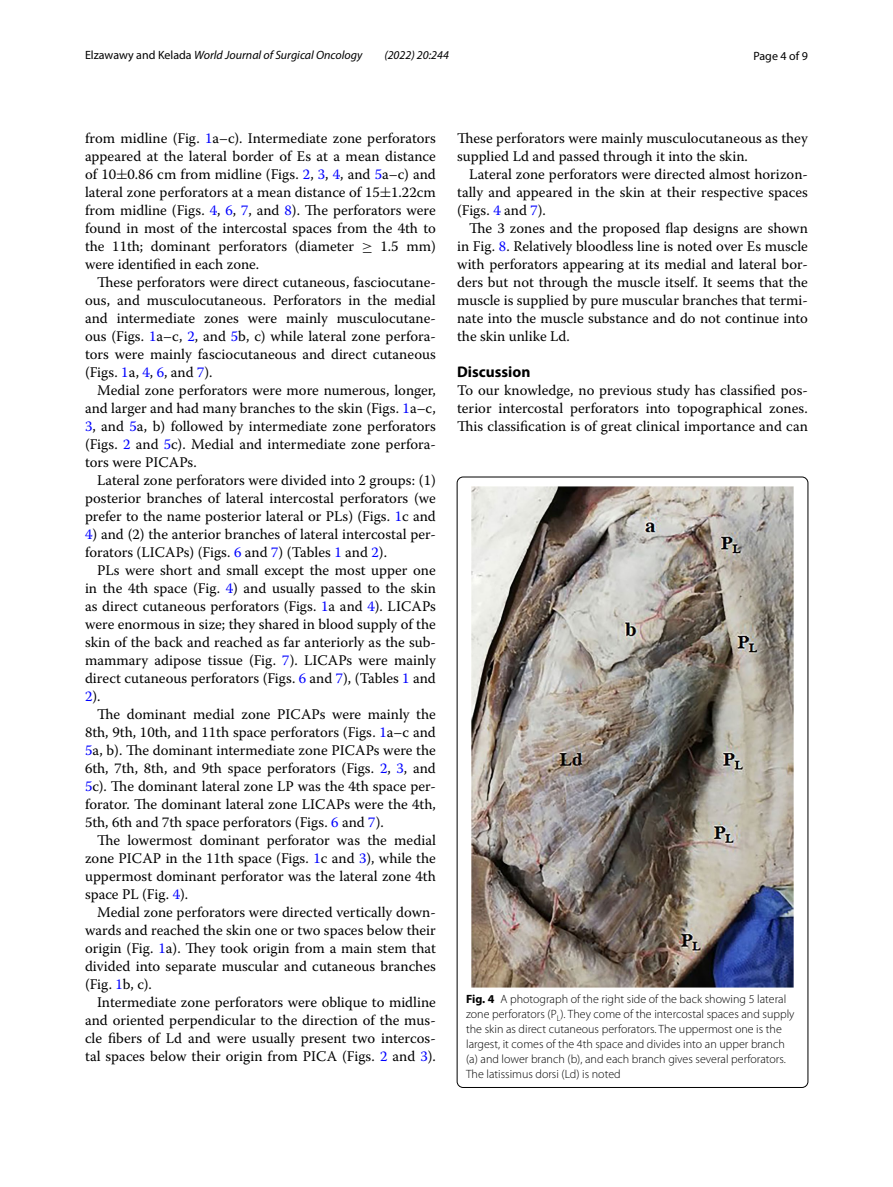
<style>
.page{position:relative;width:893px;height:1187px;background:#fff}
.page>*{position:absolute;margin:0;border:0;box-sizing:border-box;transform-origin:0 0}
.t1{font:700 15.45px "Myriad Pro";color:#000}
.t2{font:14.7px/18px "Warnock Pro";color:#000;text-align:justify}
.t3{font:300 12px/15px "Myriad Pro";color:#000}
.t4{font:italic 12px "Myriad Pro";color:#000}
.t5{font:12px "Myriad Pro";color:#000}
.s1{font-style:normal}
.s2{color:#00f}
.s3{font-family:"MTSY"}
.s4{font-weight:700}
</style>
<div class="page">
<img style="left:472px;top:486px;width:321px;height:501px">
<p class="t4" style="left:85px;top:48px;width:279px"><span class="s1">Elzawawy and Kelada</span> World Journal of Surgical Oncology</p>
<p class="t4" style="left:384px;top:48px;width:66px">(2022) 20:244</p>
<p class="t5" style="left:753px;top:48px;width:56px">Page 4 of 9</p>
<p class="t2" style="left:85px;top:128px;width:352px">from midline (Fig. <span class="s2">1</span>a–c). Intermediate zone perforators appeared at the lateral border of Es at a mean distance of 10<span class="s3">±</span>0.86 cm from midline (Figs. <span class="s2">2</span>, <span class="s2">3</span>, <span class="s2">4</span>, and <span class="s2">5</span>a–c) and lateral zone perforators at a mean distance of 15<span class="s3">±</span>1.22cm from midline (Figs. <span class="s2">4</span>, <span class="s2">6</span>, <span class="s2">7</span>, and <span class="s2">8</span>). The perforators were found in most of the intercostal spaces from the 4th to the 11th; dominant perforators (diameter <span class="s3">≥</span> 1.5 mm) were identified in each zone.</p>
<p class="t2" style="left:85px;top:272px;width:352px;text-indent:12px">These perforators were direct cutaneous, fasciocutane&shy;ous, and musculocutaneous. Perforators in the medial and intermediate zones were mainly musculocutane&shy;ous (Figs. <span class="s2">1</span>a–c, <span class="s2">2</span>, and <span class="s2">5</span>b, c) while lateral zone perfora&shy;tors were mainly fasciocutaneous and direct cutaneous (Figs. <span class="s2">1</span>a, <span class="s2">4</span>, <span class="s2">6</span>, and <span class="s2">7</span>).</p>
<p class="t2" style="left:85px;top:380px;width:352px;text-indent:12px">Medial zone perforators were more numerous, longer, and larger and had many branches to the skin (Figs. <span class="s2">1</span>a–c, <span class="s2">3</span>, and <span class="s2">5</span>a, b) followed by intermediate zone perforators (Figs. <span class="s2">2</span> and <span class="s2">5</span>c). Medial and intermediate zone perfora&shy;tors were PICAPs.</p>
<p class="t2" style="left:85px;top:470px;width:352px;text-indent:12px">Lateral zone perforators were divided into 2 groups: (1) posterior branches of lateral intercostal perforators (we prefer to the name posterior lateral or PLs) (Figs. <span class="s2">1</span>c and</p>
<p class="t2" style="left:85px;top:524px;width:352px"><span class="s2">4</span>) and (2) the anterior branches of lateral intercostal per&shy;forators (LICAPs) (Figs. <span class="s2">6</span> and <span class="s2">7</span>) (Tables <span class="s2">1</span> and <span class="s2">2</span>).</p>
<p class="t2" style="left:85px;top:560px;width:352px;text-indent:12px">PLs were short and small except the most upper one in the 4th space (Fig. <span class="s2">4</span>) and usually passed to the skin as direct cutaneous perforators (Figs. <span class="s2">1</span>a and <span class="s2">4</span>). LICAPs were enormous in size; they shared in blood supply of the skin of the back and reached as far anteriorly as the sub&shy;mammary adipose tissue (Fig. <span class="s2">7</span>). LICAPs were mainly direct cutaneous perforators (Figs. <span class="s2">6</span> and <span class="s2">7</span>), (Tables <span class="s2">1</span> and <span class="s2">2</span>).</p>
<p class="t2" style="left:85px;top:704px;width:352px;text-indent:12px">The dominant medial zone PICAPs were mainly the 8th, 9th, 10th, and 11th space perforators (Figs. <span class="s2">1</span>a–c and <span class="s2">5</span>a, b). The dominant intermediate zone PICAPs were the 6th, 7th, 8th, and 9th space perforators (Figs. <span class="s2">2</span>, <span class="s2">3</span>, and <span class="s2">5</span>c). The dominant lateral zone LP was the 4th space per&shy;forator. The dominant lateral zone LICAPs were the 4th, 5th, 6th and 7th space perforators (Figs. <span class="s2">6</span> and <span class="s2">7</span>).</p>
<p class="t2" style="left:85px;top:830px;width:352px;text-indent:12px">The lowermost dominant perforator was the medial zone PICAP in the 11th space (Figs. <span class="s2">1</span>c and <span class="s2">3</span>), while the uppermost dominant perforator was the lateral zone 4th space PL (Fig. <span class="s2">4</span>).</p>
<p class="t2" style="left:85px;top:902px;width:352px;text-indent:12px">Medial zone perforators were directed vertically down&shy;wards and reached the skin one or two spaces below their origin (Fig. <span class="s2">1</span>a). They took origin from a main stem that divided into separate muscular and cutaneous branches (Fig. <span class="s2">1</span>b, c).</p>
<p class="t2" style="left:85px;top:992px;width:352px;text-indent:12px">Intermediate zone perforators were oblique to midline and oriented perpendicular to the direction of the mus&shy;cle fibers of Ld and were usually present two intercos&shy;tal spaces below their origin from PICA (Figs. <span class="s2">2</span> and <span class="s2">3</span>).</p>
<p class="t2" style="left:457px;top:128px;width:352px">These perforators were mainly musculocutaneous as they supplied Ld and passed through it into the skin.</p>
<p class="t2" style="left:457px;top:164px;width:352px;text-indent:12px">Lateral zone perforators were directed almost horizon&shy;tally and appeared in the skin at their respective spaces (Figs. <span class="s2">4</span> and <span class="s2">7</span>).</p>
<p class="t2" style="left:457px;top:218px;width:352px;text-indent:12px">The 3 zones and the proposed flap designs are shown in Fig. <span class="s2">8</span>. Relatively bloodless line is noted over Es muscle with perforators appearing at its medial and lateral bor&shy;ders but not through the muscle itself. It seems that the muscle is supplied by pure muscular branches that termi&shy;nate into the muscle substance and do not continue into the skin unlike Ld.</p>
<p class="t1" style="left:457px;top:361px;width:75px">Discussion</p>
<p class="t2" style="left:457px;top:380px;width:352px">To our knowledge, no previous study has classified pos&shy;terior intercostal perforators into topographical zones.<br>This classification is of great clinical importance and can</p>
<p class="t3" style="left:466px;top:991px;width:330px"><span class="s4">Fig. 4</span> A photograph of the right side of the back showing 5 lateral zone perforators (P<sub>L</sub>). They come of the intercostal spaces and supply the skin as direct cutaneous perforators. The uppermost one is the largest, it comes of the 4th space and divides into an upper branch (a) and lower branch (b), and each branch gives several perforators.<br>The latissimus dorsi (Ld) is noted</p>
</div>
